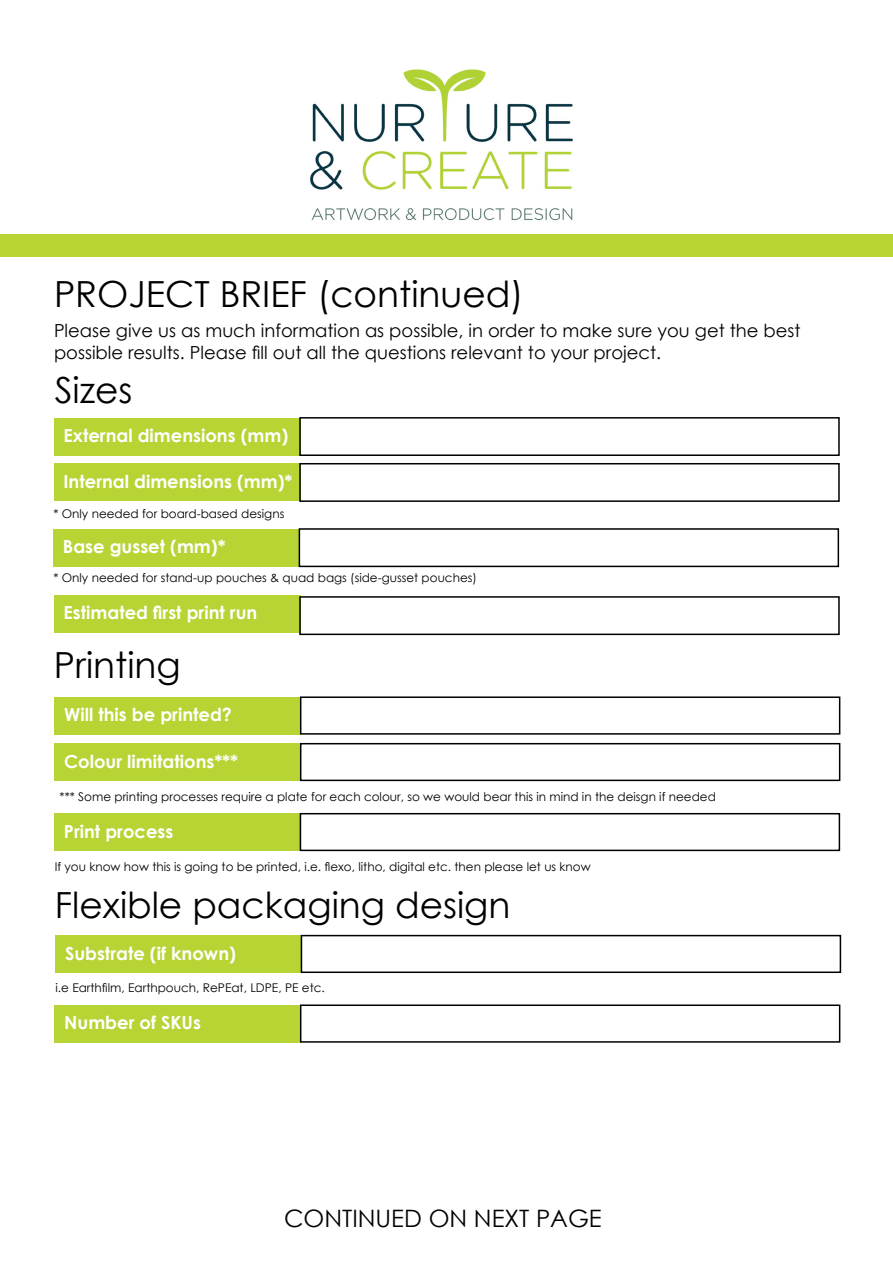
<style>
.page{position:relative;width:893px;height:1263px;background:#fff}
.page>*{position:absolute;margin:0;border:0;box-sizing:border-box;transform-origin:0 0}
.t1{font:36px "Century Gothic";color:#000}
.t2{font:24px "Century Gothic";color:#000}
.t3{font:700 18px "Century Gothic";color:#fff}
.t4{font:18px/21.6px "Century Gothic";color:#000}
.t5{font:12px "Century Gothic";color:#000}
</style>
<div class="page">
<img style="left:310px;top:69px;width:263px;height:152px">
<div style="left:0;top:234px;width:893px;height:22px;background:#b6d433"></div>
<div style="left:54px;top:418px;width:246px;height:37px;background:#b6d433"></div>
<div style="left:299px;top:417px;width:541px;height:39px;border:2px solid #000"></div>
<div style="left:54px;top:464px;width:246px;height:37px;background:#b6d433"></div>
<div style="left:299px;top:463px;width:541px;height:39px;border:2px solid #000"></div>
<div style="left:54px;top:595px;width:246px;height:37px;background:#b6d433"></div>
<div style="left:299px;top:596px;width:541px;height:39px;border:2px solid #000"></div>
<div style="left:55px;top:744px;width:246px;height:37px;background:#b6d433"></div>
<div style="left:300px;top:743px;width:540px;height:38px;border:2px solid #000"></div>
<div style="left:53px;top:529px;width:246px;height:37px;background:#b6d433"></div>
<div style="left:299px;top:528px;width:540px;height:39px;border:2px solid #000"></div>
<div style="left:54px;top:814px;width:246px;height:37px;background:#b6d433"></div>
<div style="left:300px;top:813px;width:540px;height:38px;border:2px solid #000"></div>
<div style="left:55px;top:935px;width:246px;height:38px;background:#b6d433"></div>
<div style="left:301px;top:935px;width:540px;height:38px;border:2px solid #000"></div>
<div style="left:55px;top:1005px;width:246px;height:38px;background:#b6d433"></div>
<div style="left:300px;top:1004px;width:540px;height:39px;border:2px solid #000"></div>
<div style="left:55px;top:697px;width:246px;height:38px;background:#b6d433"></div>
<div style="left:300px;top:696px;width:540px;height:39px;border:2px solid #000"></div>
<h1 class="t1" style="left:54px;top:269px;width:471px">PROJECT BRIEF (continued)</h1>
<h3 class="t4" style="left:54px;top:320px;width:748px">Please give us as much information as possible, in order to make sure you get the best possible results. Please fill out all the questions relevant to your project.</h3>
<h1 class="t1" style="left:55px;top:364px;width:79px">Sizes</h1>
<h3 class="t3" style="left:64px;top:422px;width:226px">External dimensions (mm)</h3>
<h3 class="t3" style="left:64px;top:467px;width:230px">Internal dimensions (mm)*</h3>
<p class="t5" style="left:53px;top:505px;width:232px">* Only needed for board-based designs</p>
<h3 class="t3" style="left:63px;top:533px;width:164px">Base gusset (mm)*</h3>
<p class="t5" style="left:53px;top:569px;width:425px">* Only needed for stand-up pouches &amp; quad bags (side-gusset pouches)</p>
<h3 class="t3" style="left:64px;top:599px;width:195px">Estimated first print run</h3>
<h1 class="t1" style="left:54px;top:640px;width:128px">Printing</h1>
<h3 class="t3" style="left:64px;top:701px;width:169px">Will this be printed?</h3>
<h3 class="t3" style="left:64px;top:747px;width:175px">Colour limitations***</h3>
<p class="t5" style="left:60px;top:788px;width:658px">*** Some printing processes require a plate for each colour, so we would bear this in mind in the deisgn if needed</p>
<h3 class="t3" style="left:64px;top:817px;width:111px">Print process</h3>
<p class="t5" style="left:55px;top:858px;width:538px">If you know how this is going to be printed, i.e. flexo, litho, digital etc. then please let us know</p>
<h1 class="t1" style="left:55px;top:880px;width:457px">Flexible packaging design</h1>
<h3 class="t3" style="left:65px;top:939px;width:173px">Substrate (if known)</h3>
<p class="t5" style="left:55px;top:980px;width:271px">i.e Earthfilm, Earthpouch, RePEat, LDPE, PE etc.</p>
<h3 class="t3" style="left:64px;top:1009px;width:138px">Number of SKUs</h3>
<h2 class="t2" style="left:284px;top:1201px;width:319px">CONTINUED ON NEXT PAGE</h2>
</div>
